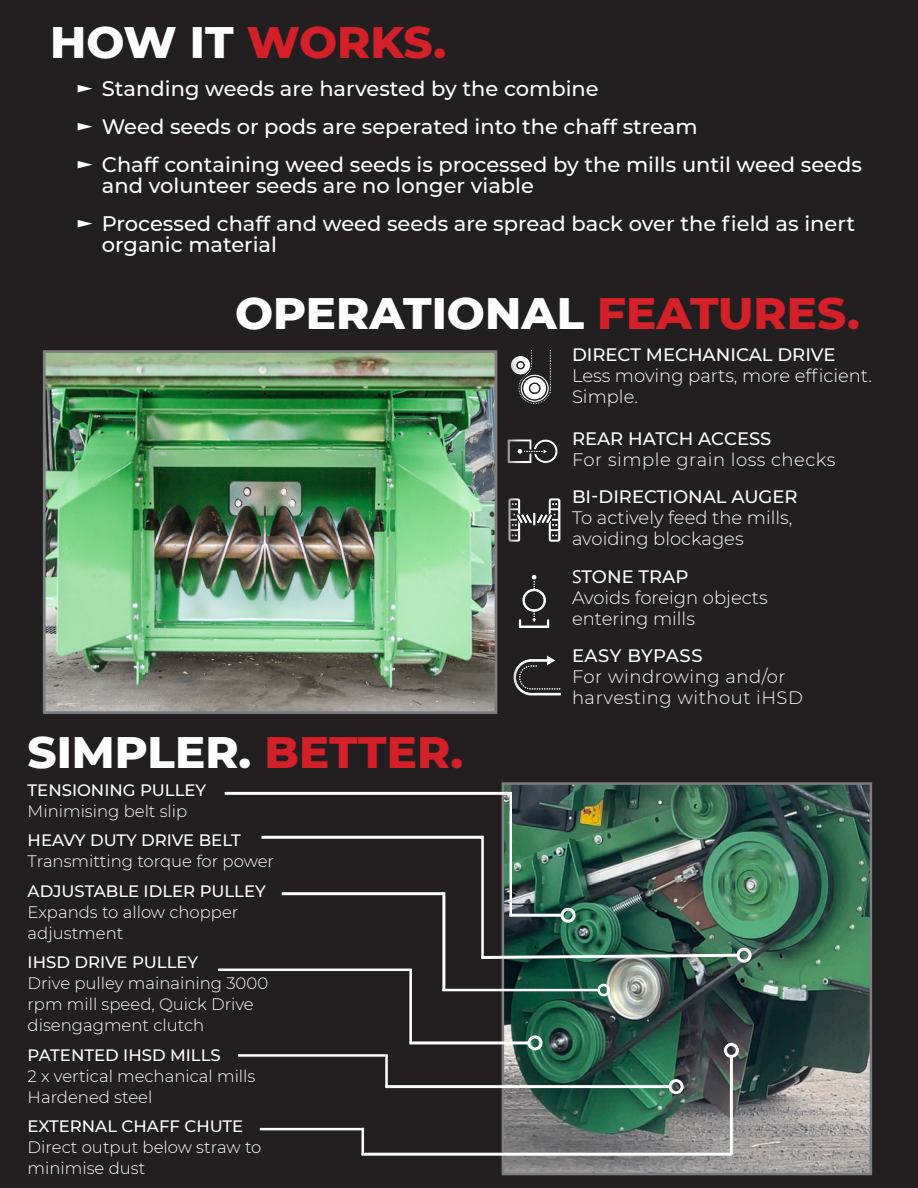
<style>
.page{position:relative;width:918px;height:1188px;background:#231f20}
.page>*{position:absolute;margin:0;border:0;box-sizing:border-box;transform-origin:0 0}
.SMALL_TITLE{font:800 45px "Montserrat";color:#fff}
.SMALL_TITLE-2{font:800 45px "Montserrat";color:#d32029}
.t1{font:500 21px/21px "Montserrat";color:#fff}
.PARAGRAPH{font:300 18px/21px "Montserrat";color:#fff}
.SMALL_TITLE-3{font:300 18px/21px "Montserrat";letter-spacing:.03em;color:#fff}
.PARAGRAPH-2{font:500 18px "Montserrat";color:#fff}
.SMALL_TITLE-4{font:500 18px "Montserrat";letter-spacing:.025em;color:#fff}
.PARAGRAPH-3{font:300 16.5px/21px "Montserrat";color:#fff}
.PARAGRAPH-4{font:500 16.5px "Montserrat";color:#fff}
.SUBHEADING{font:500 16.5px "Montserrat";color:#fff}
.s1{color:#fff}
.s2{color:#d32029}
</style>
<div class="page">
<img style="left:524px;top:655px;width:37px;height:41px">
<img style="left:524px;top:498px;width:37px;height:44px">
<img style="left:524px;top:350px;width:26px;height:54px">
<img style="left:524px;top:439px;width:33px;height:25px">
<img style="left:524px;top:575px;width:26px;height:53px">
<img style="left:47px;top:354px;width:446px;height:356px">
<div style="left:43px;top:350px;width:454px;height:364px;border:3px solid #7c7e81"></div>
<img style="left:506px;top:786px;width:362px;height:385px">
<div style="left:502px;top:782px;width:370px;height:393px;border:3px solid #7c7e81"></div>
<hr style="left:385px;top:1085px;width:285px;height:3px;background:#fff">
<div style="left:669px;top:1079px;width:15px;height:15px;border:3px solid #fff;border-radius:50%"></div>
<hr style="left:362px;top:1153px;width:369px;height:3px;background:#fff">
<hr style="left:409px;top:969px;width:3px;height:74px;background:#fff">
<hr style="left:218px;top:969px;width:194px;height:2px;background:#fff">
<hr style="left:409px;top:1041px;width:120px;height:3px;background:#fff">
<div style="left:528px;top:1035px;width:15px;height:15px;border:3px solid #fff;border-radius:50%"></div>
<hr style="left:442px;top:989px;width:157px;height:2px;background:#fff">
<div style="left:597px;top:984px;width:13px;height:12px;border:3px solid #fff;border-radius:50%"></div>
<hr style="left:442px;top:892px;width:3px;height:99px;background:#fff">
<hr style="left:282px;top:892px;width:162px;height:3px;background:#fff">
<hr style="left:509px;top:914px;width:53px;height:3px;background:#fff">
<div style="left:561px;top:908px;width:15px;height:15px;border:3px solid #fff;border-radius:50%"></div>
<hr style="left:509px;top:793px;width:3px;height:123px;background:#fff">
<svg style="left:484px;top:952px;width:255px;height:9px;background:#749187"></svg>
<div style="left:737px;top:948px;width:15px;height:15px;border:3px solid #fff;border-radius:50%"></div>
<hr style="left:481px;top:836px;width:3px;height:123px;background:#fff">
<hr style="left:261px;top:836px;width:222px;height:3px;background:#fff">
<hr style="left:385px;top:1054px;width:3px;height:33px;background:#fff">
<hr style="left:260px;top:1128px;width:104px;height:2px;background:#fff">
<hr style="left:730px;top:1056px;width:3px;height:99px;background:#fff">
<div style="left:724px;top:1043px;width:15px;height:15px;border:3px solid #fff;border-radius:50%"></div>
<hr style="left:238px;top:1054px;width:147px;height:3px;background:#fff">
<hr style="left:225px;top:792px;width:287px;height:3px;background:#fff">
<hr style="left:362px;top:1128px;width:2px;height:27px;background:#fff">
<p class="SMALL_TITLE-2" style="left:50px;top:9px;width:398px"><span class="s1">HOW IT</span> WORKS.</p>
<p class="t1" style="left:76px;top:78px;width:524px">► Standing weeds are harvested by the combine</p>
<p class="t1" style="left:76px;top:116px;width:623px">► Weed seeds or pods are seperated into the chaff stream</p>
<p class="t1" style="left:102px;top:154px;width:762px;text-indent:-26px">► Chaff containing weed seeds is processed by the mills until weed seeds and volunteer seeds are no longer viable</p>
<p class="t1" style="left:102px;top:213px;width:755px;text-indent:-26px">► Processed chaff and weed seeds are spread back over the field as inert organic material</p>
<p class="SMALL_TITLE" style="left:235px;top:280px;width:626px">OPERATIONAL <span class="s2">FEATURES.</span></p>
<p class="SMALL_TITLE" style="left:28px;top:719px;width:437px">SIMPLER. <span class="s2">BETTER.</span></p>
<p class="SUBHEADING" style="left:28px;top:778px;width:180px">TENSIONING PULLEY</p>
<p class="PARAGRAPH-3" style="left:28px;top:800px;width:161px">Minimising belt slip</p>
<p class="PARAGRAPH-4" style="left:28px;top:829px;width:215px">HEAVY DUTY DRIVE BELT</p>
<p class="PARAGRAPH-3" style="left:28px;top:850px;width:248px">Transmitting torque for power</p>
<p class="SUBHEADING" style="left:28px;top:879px;width:240px">ADJUSTABLE IDLER PULLEY</p>
<p class="PARAGRAPH-3" style="left:28px;top:901px;width:212px">Expands to allow chopper adjustment</p>
<p class="PARAGRAPH-4" style="left:28px;top:951px;width:172px">IHSD DRIVE PULLEY</p>
<p class="PARAGRAPH-3" style="left:28px;top:972px;width:242px">Drive pulley mainaining 3000 rpm mill speed, Quick Drive disengagment clutch</p>
<p class="PARAGRAPH-4" style="left:28px;top:1043px;width:195px">PATENTED IHSD MILLS</p>
<p class="PARAGRAPH-3" style="left:28px;top:1065px;width:229px">2 x vertical mechanical mills</p>
<p class="PARAGRAPH-3" style="left:28px;top:1086px;width:126px">Hardened steel</p>
<p class="PARAGRAPH-4" style="left:28px;top:1115px;width:217px">EXTERNAL CHAFF CHUTE</p>
<p class="PARAGRAPH-3" style="left:28px;top:1136px;width:235px">Direct output below straw to minimise dust</p>
<p class="PARAGRAPH-2" style="left:572px;top:342px;width:265px">DIRECT MECHANICAL DRIVE</p>
<p class="PARAGRAPH" style="left:572px;top:364px;width:301px">Less moving parts, more efficient.</p>
<p class="PARAGRAPH" style="left:572px;top:385px;width:68px">Simple.</p>
<p class="PARAGRAPH-2" style="left:572px;top:426px;width:201px">REAR HATCH ACCESS</p>
<p class="SMALL_TITLE-3" style="left:572px;top:448px;width:265px">For simple grain loss checks</p>
<p class="PARAGRAPH-2" style="left:572px;top:484px;width:227px">BI-DIRECTIONAL AUGER</p>
<p class="PARAGRAPH" style="left:572px;top:507px;width:222px">To actively feed the mills, avoiding blockages</p>
<p class="PARAGRAPH-2" style="left:582px;top:564px;width:108px">TONE TRAP</p>
<p class="PARAGRAPH" style="left:572px;top:586px;width:197px">Avoids foreign objects entering mills</p>
<p class="SMALL_TITLE-4" style="left:572px;top:643px;width:132px">EASY BYPASS</p>
<p class="SMALL_TITLE-3" style="left:572px;top:666px;width:233px">For windrowing and/or harvesting without iHSD</p>
</div>
